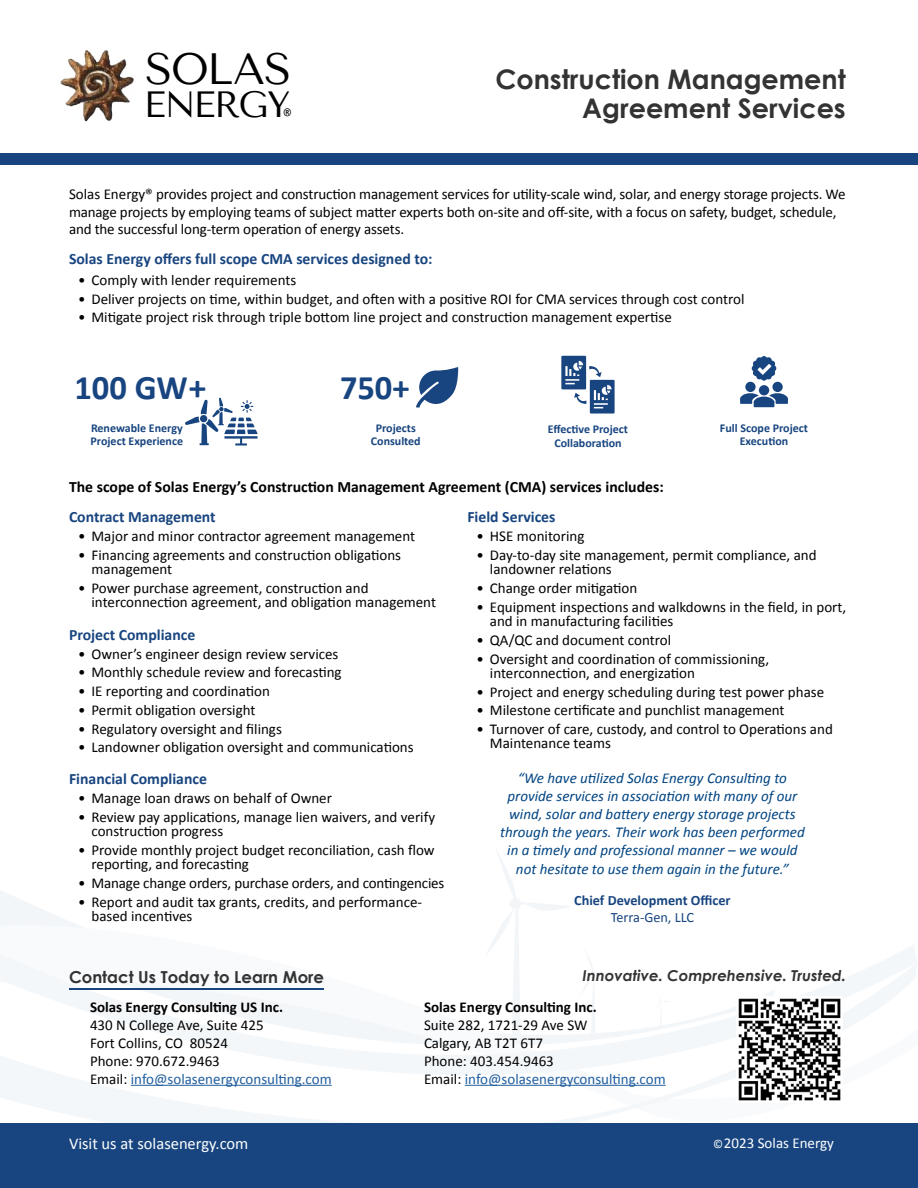
<style>
.page{position:relative;width:918px;height:1188px;background:#fff}
.page>*{position:absolute;margin:0;border:0;box-sizing:border-box;transform-origin:0 0}
.t1{font:43.65px "Tenor Sans";letter-spacing:-.025em;color:#000}
.t2{font:36.45px "Tenor Sans";letter-spacing:-.03em;color:#000}
.t3{font:700 34.5px "Calibri";color:#184580}
.t4{font:700 27px/28.5px "Century Gothic";color:#333;text-align:right}
.t5{font:300 21.45px "Calibri";color:#000;scale:.91 1}
.t6{font:700 16.5px "Century Gothic";color:#333}
.t7{font:16.5px "Calibri";color:#fff}
.t8{font:700 15.75px "Calibri";color:#184580}
.t9{font:700 15.75px "Calibri";color:#000}
.t10{font:15px/14.2px "Calibri";color:#000}
.t11{font:italic 15px/18.3px "Calibri";color:#004482;text-align:center}
.t12{font:700 15px "Calibri";color:#000}
.t13{font:italic 700 15px "Century Gothic";color:#333}
.t14{font:15px "Calibri";color:#fff}
.t15{font:700 14.25px "Calibri";color:#184580}
.t16{font:14.25px "Calibri";color:#184580}
.t17{font:700 12px/13.5px "Calibri";color:#184580;text-align:center}
.s1{font-size:35.1px}
.s2{color:#205d9e}
.s3{font-size:12px}
</style>
<div class="page">
<svg style="left:0;top:908px;width:917px;height:55px"></svg>
<svg style="left:0;top:963px;width:917px;height:160px"></svg>
<svg style="left:655px;top:990px;width:16px;height:39px"></svg>
<svg style="left:484px;top:852px;width:88px;height:187px"></svg>
<svg style="left:579px;top:947px;width:40px;height:89px"></svg>
<div style="left:0;top:153px;width:918px;height:12px;background:#184580"></div>
<hr style="left:69px;top:988px;width:255px;height:2px;background:#184580">
<hr style="left:131px;top:1085px;width:201px;height:1px;background:#205d9e">
<hr style="left:465px;top:1085px;width:201px;height:1px;background:#205d9e">
<img style="left:737px;top:996px;width:106px;height:106px">
<svg style="left:416px;top:367px;width:42px;height:41px"></svg>
<svg style="left:561px;top:356px;width:54px;height:58px"></svg>
<svg style="left:185px;top:398px;width:73px;height:48px"></svg>
<div style="left:759px;top:385px;width:10px;height:10px;background:#184580;border-radius:50%"></div>
<div style="left:745px;top:382px;width:11px;height:10px;background:#184580;border-radius:50%"></div>
<div style="left:772px;top:382px;width:11px;height:10px;background:#184580;border-radius:50%"></div>
<svg style="left:740px;top:393px;width:48px;height:14px"></svg>
<svg style="left:752px;top:356px;width:24px;height:25px"></svg>
<div style="left:0;top:1123px;width:918px;height:65px;background:#184580"></div>
<img style="left:60px;top:50px;width:74px;height:72px">
<h1 class="t1" style="left:145px;top:43px;width:148px">SOLAS</h1>
<h3 class="t5" style="left:283px;top:103px;width:12px">Æ</h3>
<h2 class="t2" style="left:144px;top:83px;width:148px">ENERGY</h2>
<h3 class="t4" style="left:495px;top:68px;width:352px">Construction Management<br>Agreement Services</h3>
<p class="t10" style="left:69px;top:187px;width:778px;line-height:17.2px">Solas Energy® provides project and construc琀椀on management services for u琀椀lity-scale wind, solar, and energy storage projects. We manage projects by employing teams of subject ma琀琀er experts both on-site and o昀昀-site, with a focus on safety, budget, schedule, and the successful long-term opera琀椀on of energy assets.</p>
<p class="t8" style="left:69px;top:249px;width:365px">Solas Energy o昀昀ers full scope CMA services designed to:</p>
<p class="t10" style="left:78px;top:274px;width:220px">• Comply with lender requirements</p>
<p class="t10" style="left:78px;top:293px;width:668px">• Deliver projects on 琀椀me, within budget, and o昀琀en with a posi琀椀ve ROI for CMA services through cost control</p>
<p class="t10" style="left:78px;top:312px;width:595px">• Mi琀椀gate project risk through triple bo琀琀om line project and construc琀椀on management exper琀椀se</p>
<h3 class="t3" style="left:74px;top:367px;width:133px">100 GW<span class="s1">+</span></h3>
<p class="t17" style="left:91px;top:421px;width:94px;text-align:left">Renewable Energy<br>Project Experience</p>
<h3 class="t3" style="left:340px;top:367px;width:71px">750+</h3>
<p class="t17" style="left:371px;top:421px;width:51px">Projects<br>Consulted</p>
<p class="t17" style="left:548px;top:423px;width:82px">E昀昀ec琀椀ve Project<br>Collabora琀椀on</p>
<p class="t9" style="left:69px;top:477px;width:596px">The scope of Solas Energy’s Construc琀椀on Management Agreement (CMA) services includes:</p>
<p class="t17" style="left:720px;top:421px;width:90px">Full Scope Project<br>Execu琀椀on</p>
<p class="t8" style="left:69px;top:507px;width:148px">Contract Management</p>
<p class="t10" style="left:78px;top:531px;width:339px">• Major and minor contractor agreement management</p>
<p class="t10" style="left:92px;top:549px;width:311px;text-indent:-14px">• Financing agreements and construc琀椀on obliga琀椀ons management</p>
<p class="t10" style="left:92px;top:582px;width:346px;text-indent:-14px">• Power purchase agreement, construc琀椀on and interconnec琀椀on agreement, and obliga琀椀on management</p>
<p class="t8" style="left:69px;top:624px;width:128px">Project Compliance</p>
<p class="t10" style="left:78px;top:648px;width:262px">• Owner’s engineer design review services</p>
<p class="t10" style="left:78px;top:667px;width:265px">• Monthly schedule review and forecas琀椀ng</p>
<p class="t10" style="left:78px;top:685px;width:193px">• IE repor琀椀ng and coordina琀椀on</p>
<p class="t10" style="left:78px;top:704px;width:179px">• Permit obliga琀椀on oversight</p>
<p class="t10" style="left:78px;top:723px;width:205px">• Regulatory oversight and 昀椀lings</p>
<p class="t10" style="left:78px;top:742px;width:337px">• Landowner obliga琀椀on oversight and communica琀椀ons</p>
<p class="t8" style="left:69px;top:769px;width:140px">Financial Compliance</p>
<p class="t10" style="left:78px;top:792px;width:255px">• Manage loan draws on behalf of Owner</p>
<p class="t10" style="left:92px;top:811px;width:345px;text-indent:-14px">• Review pay applica琀椀ons, manage lien waivers, and verify construc琀椀on progress</p>
<p class="t10" style="left:92px;top:844px;width:345px;text-indent:-14px">• Provide monthly project budget reconcilia琀椀on, cash 昀氀ow repor琀椀ng, and forecas琀椀ng</p>
<p class="t10" style="left:78px;top:877px;width:368px">• Manage change orders, purchase orders, and con琀椀ngencies</p>
<p class="t10" style="left:92px;top:896px;width:332px;text-indent:-14px">• Report and audit tax grants, credits, and performance&shy;based incen琀椀ves</p>
<p class="t6" style="left:69px;top:970px;width:257px">Contact Us Today to Learn More</p>
<p class="t8" style="left:467px;top:507px;width:90px">Field Services</p>
<p class="t10" style="left:476px;top:531px;width:110px">• HSE monitoring</p>
<p class="t10" style="left:490px;top:549px;width:328px;text-indent:-14px">• Day-to-day site management, permit compliance, and landowner rela琀椀ons</p>
<p class="t10" style="left:476px;top:582px;width:162px">• Change order mi琀椀ga琀椀on</p>
<p class="t10" style="left:490px;top:601px;width:358px;text-indent:-14px">• Equipment inspec琀椀ons and walkdowns in the 昀椀eld, in port, and in manufacturing facili琀椀es</p>
<p class="t10" style="left:476px;top:634px;width:196px">• QA/QC and document control</p>
<p class="t10" style="left:490px;top:653px;width:281px;text-indent:-14px">• Oversight and coordina琀椀on of commissioning, interconnec琀椀on, and energiza琀椀on</p>
<p class="t10" style="left:476px;top:686px;width:349px">• Project and energy scheduling during test power phase</p>
<p class="t10" style="left:476px;top:705px;width:310px">• Milestone cer琀椀昀椀cate and punchlist management</p>
<p class="t10" style="left:490px;top:723px;width:344px;text-indent:-14px">• Turnover of care, custody, and control to Opera琀椀ons and<br>Maintenance teams</p>
<p class="t11" style="left:500px;top:768px;width:306px">“We have u琀椀lized Solas Energy Consul琀椀ng to provide services in associa琀椀on with many of our wind, solar and ba琀琀ery energy storage projects through the years. Their work has been performed in a 琀椀mely and professional manner – we would not hesitate to use them again in the future.”</p>
<p class="t15" style="left:574px;top:891px;width:158px">Chief Development O昀케cer</p>
<p class="t16" style="left:611px;top:909px;width:85px">Terra-Gen, LLC</p>
<p class="t13" style="left:583px;top:970px;width:265px">Innovative. Comprehensive. Trusted.</p>
<p class="t12" style="left:90px;top:997px;width:195px">Solas Energy Consul琀椀ng US Inc.</p>
<p class="t10" style="left:90px;top:1016px;width:243px;line-height:18px">430 N College Ave, Suite 425<br>Fort Collins, CO 80524<br>Phone: 970.672.9463<br>Email: <span class="s2">info@solasenergyconsul琀椀ng.com</span></p>
<p class="t7" style="left:69px;top:1133px;width:181px">Visit us at solasenergy.com</p>
<p class="t12" style="left:424px;top:997px;width:174px">Solas Energy Consul琀椀ng Inc.</p>
<p class="t10" style="left:424px;top:1016px;width:243px;line-height:18px">Suite 282, 1721-29 Ave SW<br>Calgary, AB T2T 6T7<br>Phone: 403.454.9463<br>Email: <span class="s2">info@solasenergyconsul琀椀ng.com</span></p>
<p class="t14" style="left:713px;top:1134px;width:122px"><span class="s3">©</span>2023 Solas Energy</p>
</div>
